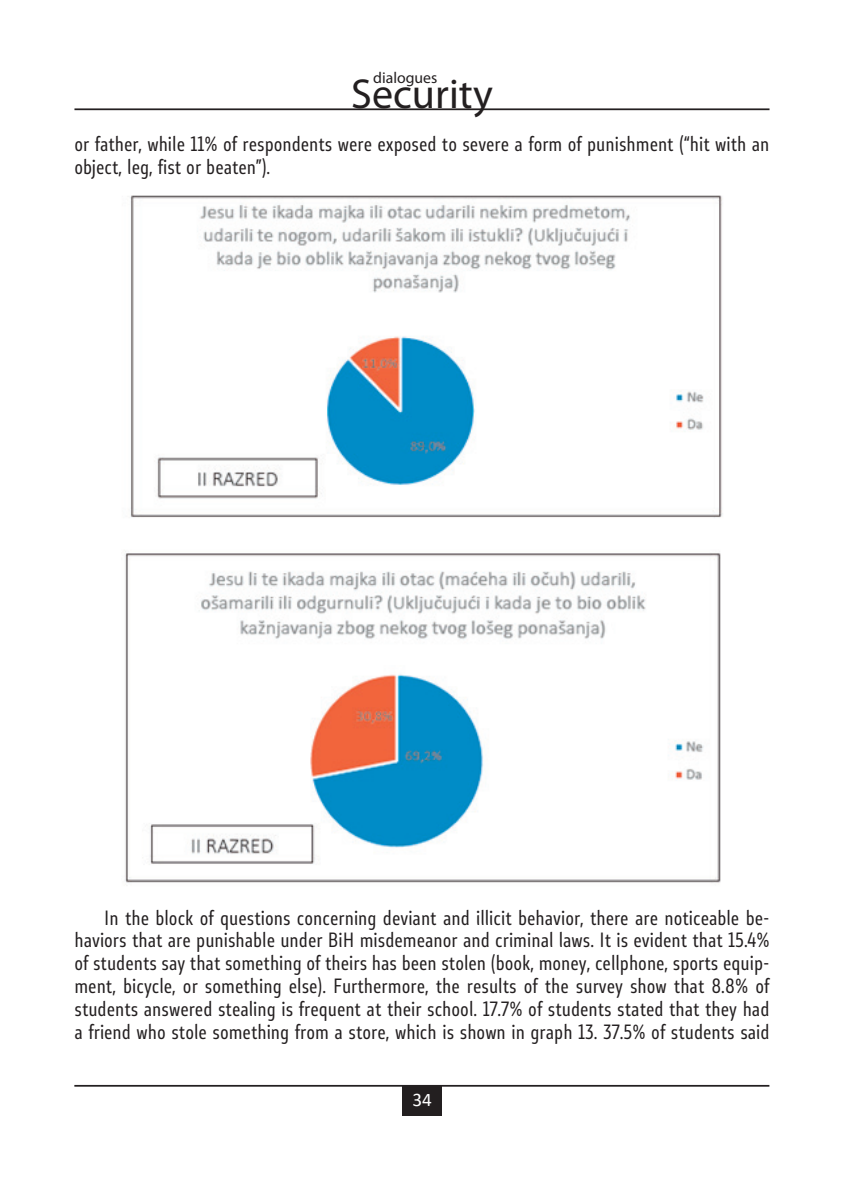
<style>
.page{position:relative;width:844px;height:1191px;background:#fff}
.page>*{position:absolute;margin:0;border:0;box-sizing:border-box;transform-origin:0 0}
.t1{font:42px "Myriad Pro";color:#231f20}
.t2{font:19.25px/22.8px "Stobi Sans Cn";color:#231f20}
.t3{font:19.25px "Calibri";color:#fff}
.t4{font:15.75px "Myriad Pro";color:#231f20}
</style>
<div class="page">
<hr style="left:74px;top:108px;width:695px;height:2px;background:#231f20">
<div style="left:402px;top:1086px;width:40px;height:30px;background:#231f20"></div>
<hr style="left:74px;top:1085px;width:695px;height:1px;background:#231f20">
<img style="left:130px;top:195px;width:593px;height:323px">
<img style="left:125px;top:551px;width:596px;height:332px">
<p class="t4" style="left:373px;top:68px;width:66px">dialogues</p>
<h1 class="t1" style="left:351px;top:68px;width:143px">Security</h1>
<p class="t2" style="left:74px;top:132px;width:696px">or father, while 11% of respondents were exposed to severe a form of punishment (“hit with an object, leg, fist or beaten”).</p>
<p class="t2" style="left:74px;top:905px;width:696px;text-align:justify;text-indent:30px">In the block of questions concerning deviant and illicit behavior, there are noticeable be&shy;haviors that are punishable under BiH misdemeanor and criminal laws. It is evident that 15.4% of students say that something of theirs has been stolen (book, money, cellphone, sports equip&shy;ment, bicycle, or something else). Furthermore, the results of the survey show that 8.8% of students answered stealing is frequent at their school. 17.7% of students stated that they had a friend who stole something from a store, which is shown in graph 13. 37.5% of students said</p>
<p class="t3" style="left:412px;top:1086px;width:21px">34</p>
</div>
